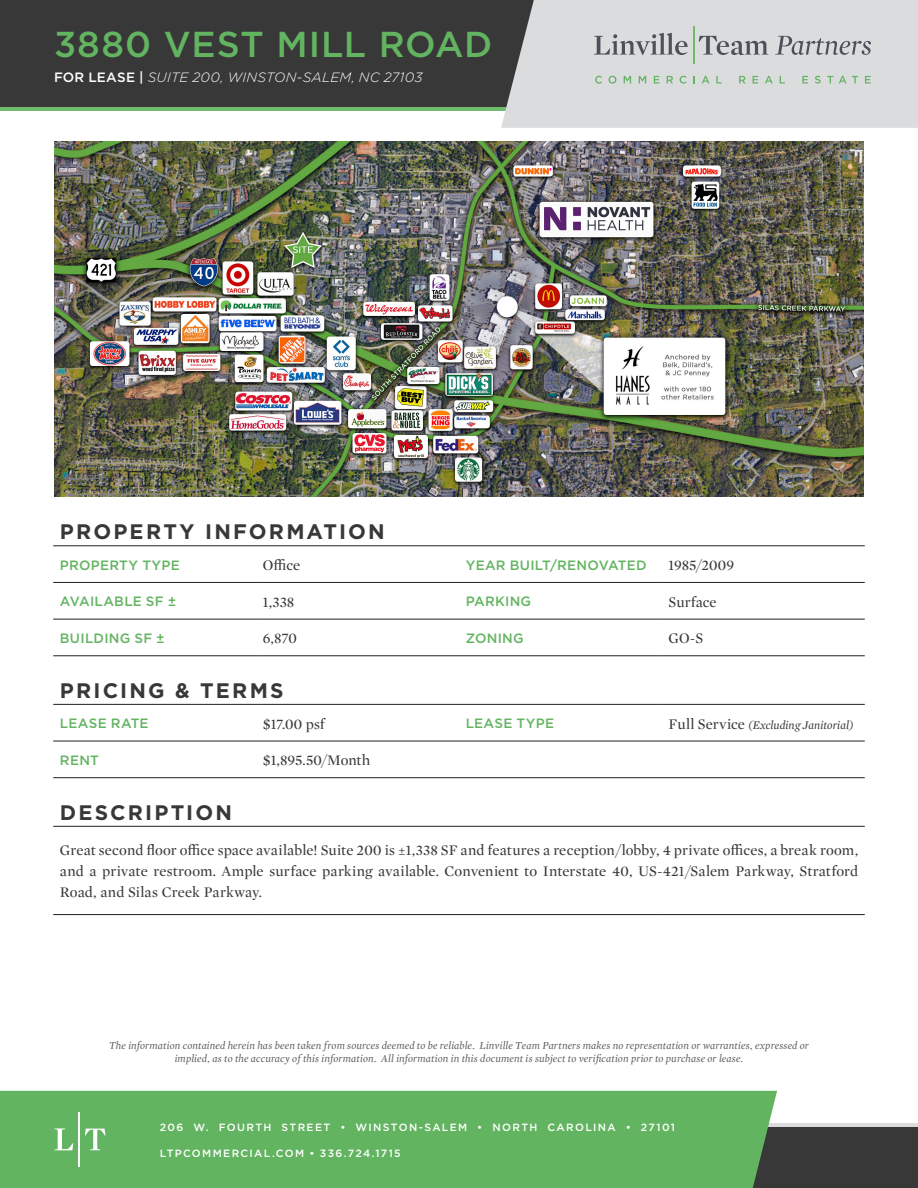
<style>
.page{position:relative;width:918px;height:1188px;background:#fff}
.page>*{position:absolute;margin:0;border:0;box-sizing:border-box;transform-origin:0 0}
.t1{font:500 36px "Gotham";letter-spacing:.025em;color:#63b461}
.t2{font:700 21px "Gotham";letter-spacing:.105em;color:#383839}
.t3{font:15px/21px "Mercury Display";color:#383839;text-align:justify}
.t4{font:500 13.5px "Gotham";letter-spacing:.02em;color:#63b461}
.t5{font:italic 300 13.5px "Gotham";letter-spacing:.02em;color:#fff}
.t6{font:italic 12px "Mercury Display";letter-spacing:.005em;color:#383839}
.t7{font:italic 10.95px/13.5px "Mercury Display";letter-spacing:.015em;color:#5f5f62;text-align:center}
.t8{font:500 10.5px "Gotham";letter-spacing:.125em;color:#fff}
.s1{font-weight:500;font-style:normal}
.s2{font-style:normal;font-size:15px}
</style>
<div class="page">
<div style="left:0;top:1123px;width:918px;height:65px;background:#383839"></div>
<div style="left:0;top:0;width:918px;height:110px;background:#383839"></div>
<hr style="left:0;top:107px;width:918px;height:3px;background:#71b96c">
<div style="left:501px;top:0;width:417px;height:128px;background:#dbdcde"></div>
<svg style="left:594px;top:33px;width:94px;height:22px"></svg>
<hr style="left:693px;top:26px;width:1px;height:38px;background:#73b86a">
<svg style="left:699px;top:36px;width:69px;height:19px"></svg>
<svg style="left:775px;top:36px;width:96px;height:19px"></svg>
<svg style="left:595px;top:76px;width:7px;height:8px"></svg>
<svg style="left:608px;top:76px;width:8px;height:8px"></svg>
<svg style="left:624px;top:76px;width:7px;height:8px"></svg>
<svg style="left:639px;top:76px;width:7px;height:8px"></svg>
<svg style="left:654px;top:76px;width:5px;height:8px"></svg>
<svg style="left:667px;top:76px;width:6px;height:8px"></svg>
<svg style="left:680px;top:76px;width:7px;height:8px"></svg>
<svg style="left:693px;top:76px;width:2px;height:8px"></svg>
<svg style="left:702px;top:76px;width:8px;height:8px"></svg>
<svg style="left:716px;top:76px;width:6px;height:8px"></svg>
<svg style="left:739px;top:76px;width:7px;height:8px"></svg>
<svg style="left:753px;top:76px;width:5px;height:8px"></svg>
<svg style="left:765px;top:76px;width:8px;height:8px"></svg>
<svg style="left:780px;top:76px;width:5px;height:8px"></svg>
<svg style="left:802px;top:76px;width:6px;height:8px"></svg>
<svg style="left:815px;top:76px;width:6px;height:8px"></svg>
<svg style="left:827px;top:76px;width:6px;height:8px"></svg>
<svg style="left:839px;top:76px;width:19px;height:8px"></svg>
<svg style="left:865px;top:76px;width:6px;height:8px"></svg>
<hr style="left:0;top:1123px;width:918px;height:3px;background:#dbdcde">
<div style="left:0;top:1091px;width:777px;height:97px;background:#63b461"></div>
<hr style="left:79px;top:1112px;width:1px;height:55px;background:#fff">
<svg style="left:85px;top:1129px;width:21px;height:21px"></svg>
<svg style="left:54px;top:1128px;width:19px;height:22px"></svg>
<img style="left:54px;top:141px;width:810px;height:356px">
<hr style="left:53px;top:582px;width:203px;height:1px;background:#231f20">
<hr style="left:256px;top:582px;width:203px;height:1px;background:#231f20">
<hr style="left:459px;top:582px;width:203px;height:1px;background:#231f20">
<hr style="left:662px;top:582px;width:203px;height:1px;background:#231f20">
<hr style="left:53px;top:619px;width:203px;height:1px;background:#231f20">
<hr style="left:256px;top:619px;width:203px;height:1px;background:#231f20">
<hr style="left:459px;top:619px;width:203px;height:1px;background:#231f20">
<hr style="left:662px;top:619px;width:203px;height:1px;background:#231f20">
<hr style="left:53px;top:655px;width:203px;height:1px;background:#231f20">
<hr style="left:256px;top:655px;width:203px;height:1px;background:#231f20">
<hr style="left:459px;top:655px;width:203px;height:1px;background:#231f20">
<hr style="left:662px;top:655px;width:203px;height:1px;background:#231f20">
<hr style="left:53px;top:741px;width:203px;height:1px;background:#231f20">
<hr style="left:256px;top:741px;width:203px;height:1px;background:#231f20">
<hr style="left:459px;top:741px;width:203px;height:1px;background:#231f20">
<hr style="left:662px;top:741px;width:203px;height:1px;background:#231f20">
<hr style="left:53px;top:777px;width:203px;height:1px;background:#231f20">
<hr style="left:256px;top:777px;width:203px;height:1px;background:#231f20">
<hr style="left:459px;top:777px;width:203px;height:1px;background:#231f20">
<hr style="left:662px;top:777px;width:203px;height:1px;background:#231f20">
<hr style="left:53px;top:826px;width:203px;height:1px;background:#231f20">
<hr style="left:256px;top:826px;width:203px;height:1px;background:#231f20">
<hr style="left:459px;top:826px;width:203px;height:1px;background:#231f20">
<hr style="left:662px;top:826px;width:203px;height:1px;background:#231f20">
<hr style="left:53px;top:914px;width:203px;height:1px;background:#231f20">
<hr style="left:256px;top:914px;width:203px;height:1px;background:#231f20">
<hr style="left:459px;top:914px;width:203px;height:1px;background:#231f20">
<hr style="left:662px;top:914px;width:203px;height:1px;background:#231f20">
<hr style="left:53px;top:545px;width:203px;height:1px;background:#231f20">
<hr style="left:256px;top:545px;width:203px;height:1px;background:#231f20">
<hr style="left:459px;top:545px;width:203px;height:1px;background:#231f20">
<hr style="left:662px;top:545px;width:203px;height:1px;background:#231f20">
<hr style="left:53px;top:704px;width:203px;height:1px;background:#231f20">
<hr style="left:256px;top:704px;width:203px;height:1px;background:#231f20">
<hr style="left:459px;top:704px;width:203px;height:1px;background:#231f20">
<hr style="left:662px;top:704px;width:203px;height:1px;background:#231f20">
<h1 class="t1" style="left:54px;top:20px;width:440px">3880 VEST MILL ROAD</h1>
<p class="t5" style="left:54px;top:68px;width:370px"><span class="s1">FOR LEASE |</span> SUITE 200, WINSTON-SALEM, NC 27103</p>
<p class="t2" style="left:60px;top:518px;width:326px">PROPERTY INFORMATION</p>
<p class="t4" style="left:60px;top:556px;width:121px">PROPERTY TYPE</p>
<p class="t3" style="left:263px;top:554px;width:39px">Office</p>
<p class="t4" style="left:466px;top:556px;width:182px">YEAR BUILT/RENOVATED</p>
<p class="t3" style="left:669px;top:554px;width:67px">1985/2009</p>
<p class="t4" style="left:60px;top:593px;width:118px">AVAILABLE SF ±</p>
<p class="t3" style="left:263px;top:591px;width:33px">1,338</p>
<p class="t4" style="left:466px;top:593px;width:67px">PARKING</p>
<p class="t3" style="left:669px;top:591px;width:50px">Surface</p>
<p class="t4" style="left:60px;top:629px;width:106px">BUILDING SF ±</p>
<p class="t3" style="left:263px;top:627px;width:36px">6,870</p>
<p class="t4" style="left:466px;top:629px;width:60px">ZONING</p>
<p class="t3" style="left:669px;top:627px;width:36px">GO-S</p>
<p class="t2" style="left:60px;top:676px;width:225px">PRICING &amp; TERMS</p>
<p class="t4" style="left:60px;top:714px;width:90px">LEASE RATE</p>
<p class="t3" style="left:263px;top:713px;width:63px">$17.00 psf</p>
<p class="t4" style="left:466px;top:714px;width:90px">LEASE TYPE</p>
<p class="t6" style="left:669px;top:716px;width:187px"><span class="s2">Full Service</span> (Excluding Janitorial)</p>
<p class="t4" style="left:60px;top:751px;width:40px">RENT</p>
<p class="t3" style="left:263px;top:749px;width:109px">$1,895.50/Month</p>
<p class="t2" style="left:60px;top:798px;width:174px">DESCRIPTION</p>
<p class="t3" style="left:60px;top:839px;width:800px">Great second floor office space available! Suite 200 is ±1,338 SF and features a reception/lobby, 4 private offices, a break room, and a private restroom. Ample surface parking available. Convenient to Interstate 40, US-421/Salem Parkway, Stratford Road, and Silas Creek Parkway.</p>
<p class="t7" style="left:109px;top:1038px;width:701px">The information contained herein has been taken from sources deemed to be reliable. Linville Team Partners makes no representation or warranties, expressed or implied, as to the accuracy of this information. All information in this document is subject to verification prior to purchase or lease.</p>
<p class="t8" style="left:160px;top:1120px;width:517px">206 W. FOURTH STREET • WINSTON-SALEM • NORTH CAROLINA • 27101</p>
<p class="t8" style="left:160px;top:1146px;width:243px">LTPCOMMERCIAL.COM • 336.724.1715</p>
</div>
